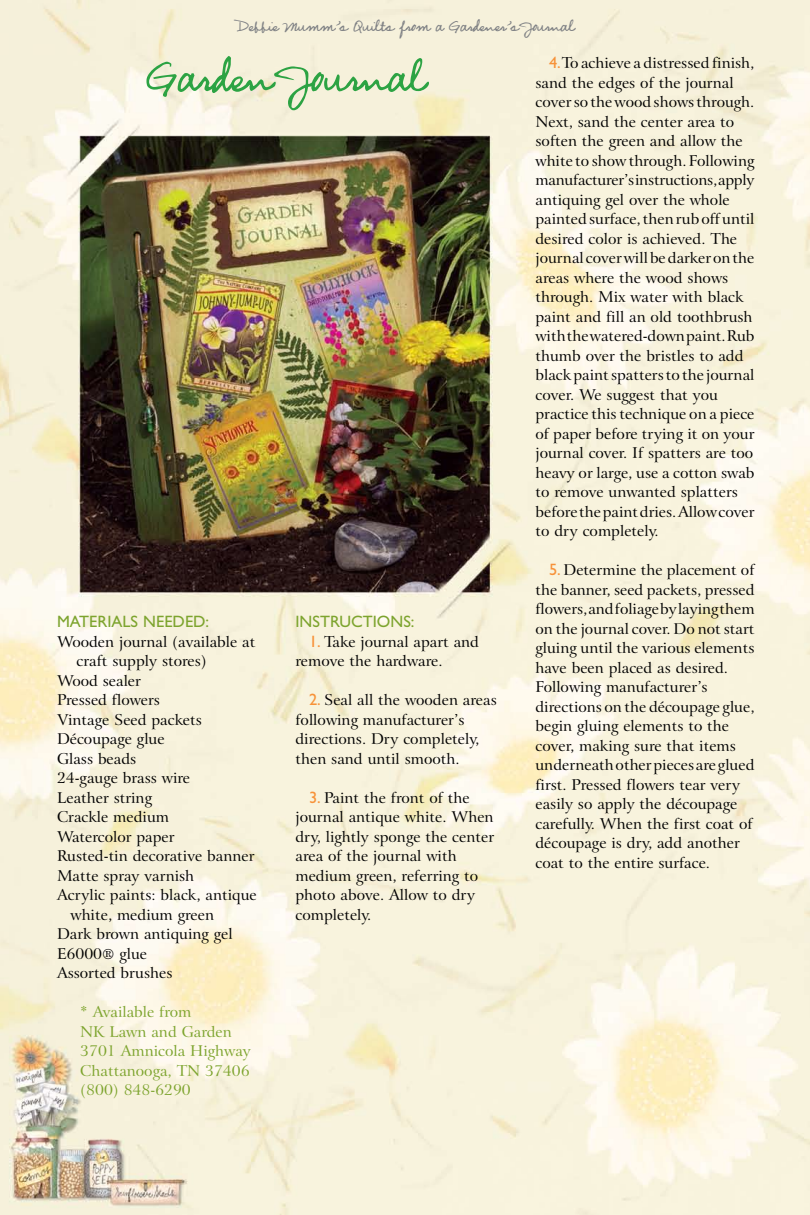
<style>
.page{position:relative;width:810px;height:1215px;background:#fff}
.page>*{position:absolute;margin:0;border:0;box-sizing:border-box;transform-origin:0 0}
.t1{font:45px "Mariette";color:#2ca343;scale:1.2 1}
.t2{font:16.5px "Gill Sans";color:#7da42e}
.t3{font:15.75px "Mariette";color:#808285;scale:1.25 1}
.t4{font:15px/19.5px "Arrus BT";color:#000}
.t5{font:15px/19.5px "Arrus BT";color:#7da42e}
.s1{font-family:"Gill Sans";font-size:16.5px;color:#f79239}
</style>
<div class="page">
<img style="left:0;top:0;width:810px;height:1215px">
<p class="t3" style="left:236px;top:17px;width:272px">Debbie Mumm’s Quilts from a Gardener’s Journal</p>
<h1 class="t1" style="left:146px;top:49px;width:235px">Garden Journal</h1>
<p class="t2" style="left:57px;top:612px;width:154px">MATERIALS NEEDED:</p>
<p class="t4" style="left:57px;top:632px;width:200px">Wooden journal (available at</p>
<p class="t4" style="left:77px;top:652px;width:132px">craft supply stores)</p>
<p class="t4" style="left:57px;top:671px;width:85px">Wood sealer</p>
<p class="t4" style="left:57px;top:691px;width:105px">Pressed flowers</p>
<p class="t4" style="left:57px;top:710px;width:146px">Vintage Seed packets</p>
<p class="t4" style="left:57px;top:730px;width:109px">Découpage glue</p>
<p class="t4" style="left:57px;top:749px;width:81px">Glass beads</p>
<p class="t4" style="left:57px;top:769px;width:135px">24-gauge brass wire</p>
<p class="t4" style="left:57px;top:788px;width:97px">Leather string</p>
<p class="t4" style="left:57px;top:808px;width:114px">Crackle medium</p>
<p class="t4" style="left:57px;top:827px;width:119px">Watercolor paper</p>
<p class="t4" style="left:57px;top:847px;width:199px">Rusted-tin decorative banner</p>
<p class="t4" style="left:57px;top:866px;width:139px">Matte spray varnish</p>
<p class="t4" style="left:57px;top:886px;width:201px">Acrylic paints: black, antique</p>
<p class="t4" style="left:70px;top:905px;width:145px">white, medium green</p>
<p class="t4" style="left:57px;top:925px;width:177px">Dark brown antiquing gel</p>
<p class="t4" style="left:57px;top:944px;width:92px">E6000® glue</p>
<p class="t4" style="left:57px;top:964px;width:117px">Assorted brushes</p>
<p class="t5" style="left:80px;top:1003px;width:172px">* Available from<br>NK Lawn and Garden<br>3701 Amnicola Highway<br>Chattanooga, TN 37406 (800) 848-6290</p>
<p class="t2" style="left:296px;top:612px;width:121px">INSTRUCTIONS:</p>
<p class="t4" style="left:296px;top:632px;width:185px;text-indent:13px"><span class="s1">1.</span> Take journal apart and remove the hardware.</p>
<p class="t4" style="left:296px;top:691px;width:203px;text-indent:13px"><span class="s1">2.</span> Seal all the wooden areas following manufacturer’s directions. Dry completely, then sand until smooth.</p>
<p class="t4" style="left:296px;top:788px;width:200px;text-indent:13px"><span class="s1">3.</span> Paint the front of the journal antique white. When dry, lightly sponge the center area of the journal with medium green, referring to photo above. Allow to dry completely.</p>
<p class="t4" style="left:536px;top:53px;width:221px;text-indent:13px"><span class="s1">4.</span> To achieve a distressed finish, sand the edges of the journal cover so the wood shows through.<br>Next, sand the center area to soften the green and allow the white to show through. Following manufacturer’s instructions, apply antiquing gel over the whole painted surface, then rub off until desired color is achieved. The journal cover will be darker on the areas where the wood shows through. Mix water with black paint and fill an old toothbrush with the watered-down paint. Rub thumb over the bristles to add black paint spatters to the journal cover. We suggest that you practice this technique on a piece of paper before trying it on your journal cover. If spatters are too heavy or large, use a cotton swab to remove unwanted splatters before the paint dries. Allow cover to dry completely.</p>
<p class="t4" style="left:535px;top:560px;width:221px;text-indent:14px"><span class="s1">5.</span> Determine the placement of the banner, seed packets, pressed flowers, and foliage by laying them on the journal cover. Do not start gluing until the various elements have been placed as desired.<br>Following manufacturer’s directions on the découpage glue, begin gluing elements to the cover, making sure that items underneath other pieces are glued first. Pressed flowers tear very easily so apply the découpage carefully. When the first coat of découpage is dry, add another coat to the entire surface.</p>
</div>
